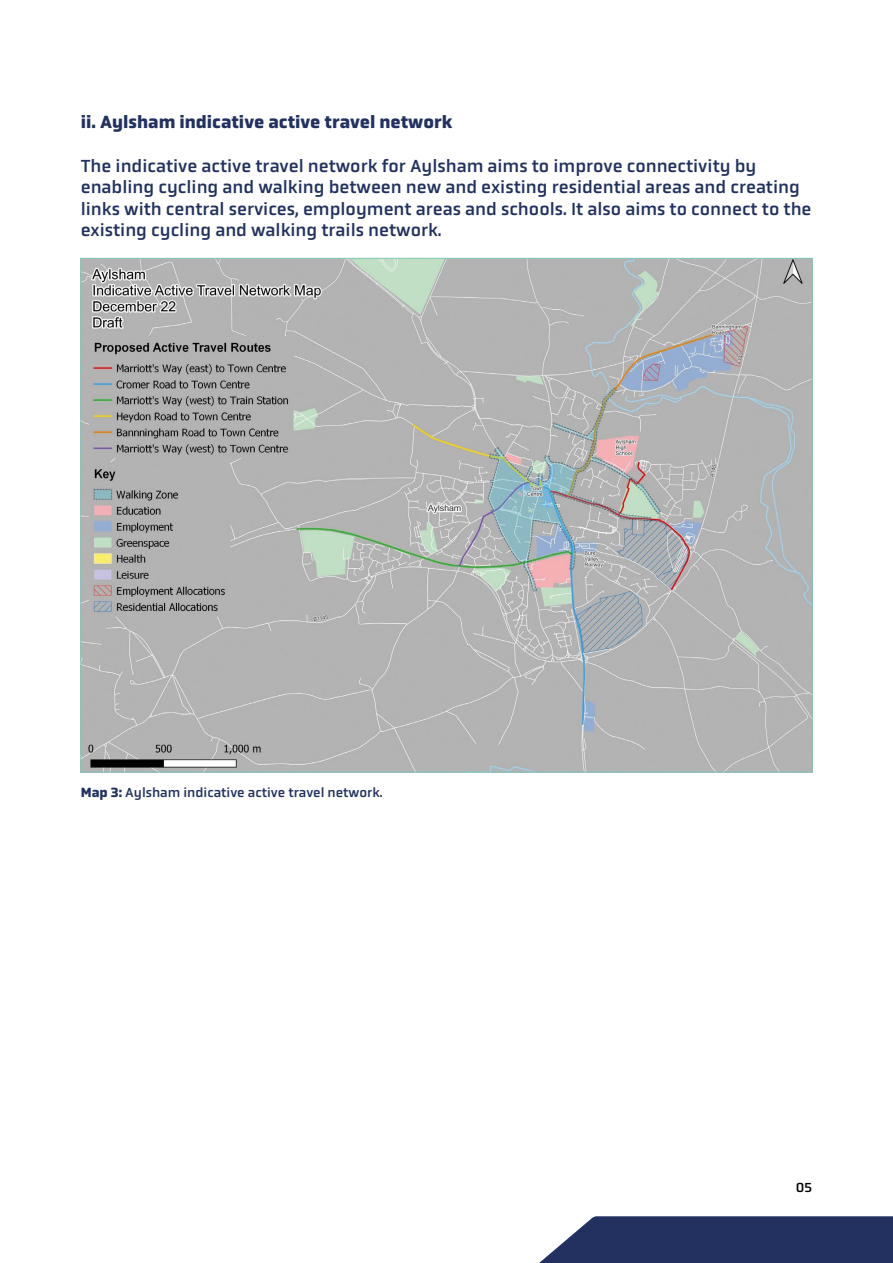
<style>
.page{position:relative;width:893px;height:1263px;background:#fff}
.page>*{position:absolute;margin:0;border:0;box-sizing:border-box;transform-origin:0 0}
.Body_Copy{font:18px/21.6px "Obvia";color:#22315f}
.t1{font:700 18px "Obvia";color:#22315f}
.Body_Copy-2{font:13.5px "Obvia";color:#22315f}
.t2{font:13.5px "Obvia";color:#000}
.s1{font-weight:700}
</style>
<div class="page">
<svg style="left:539px;top:1216px;width:354px;height:47px;background:#34426c"></svg>
<img style="left:82px;top:260px;width:729px;height:510px">
<h4 class="t1" style="left:81px;top:111px;width:373px">ii. Aylsham indicative active travel network</h4>
<p class="Body_Copy" style="left:81px;top:155px;width:732px">The indicative active travel network for Aylsham aims to improve connectivity by enabling cycling and walking between new and existing residential areas and creating links with central services, employment areas and schools. It also aims to connect to the existing cycling and walking trails network.</p>
<p class="Body_Copy-2" style="left:81px;top:784px;width:303px"><span class="s1">Map 3:</span> Aylsham indicative active travel network.</p>
<p class="t2" style="left:796px;top:1180px;width:18px">05</p>
</div>
